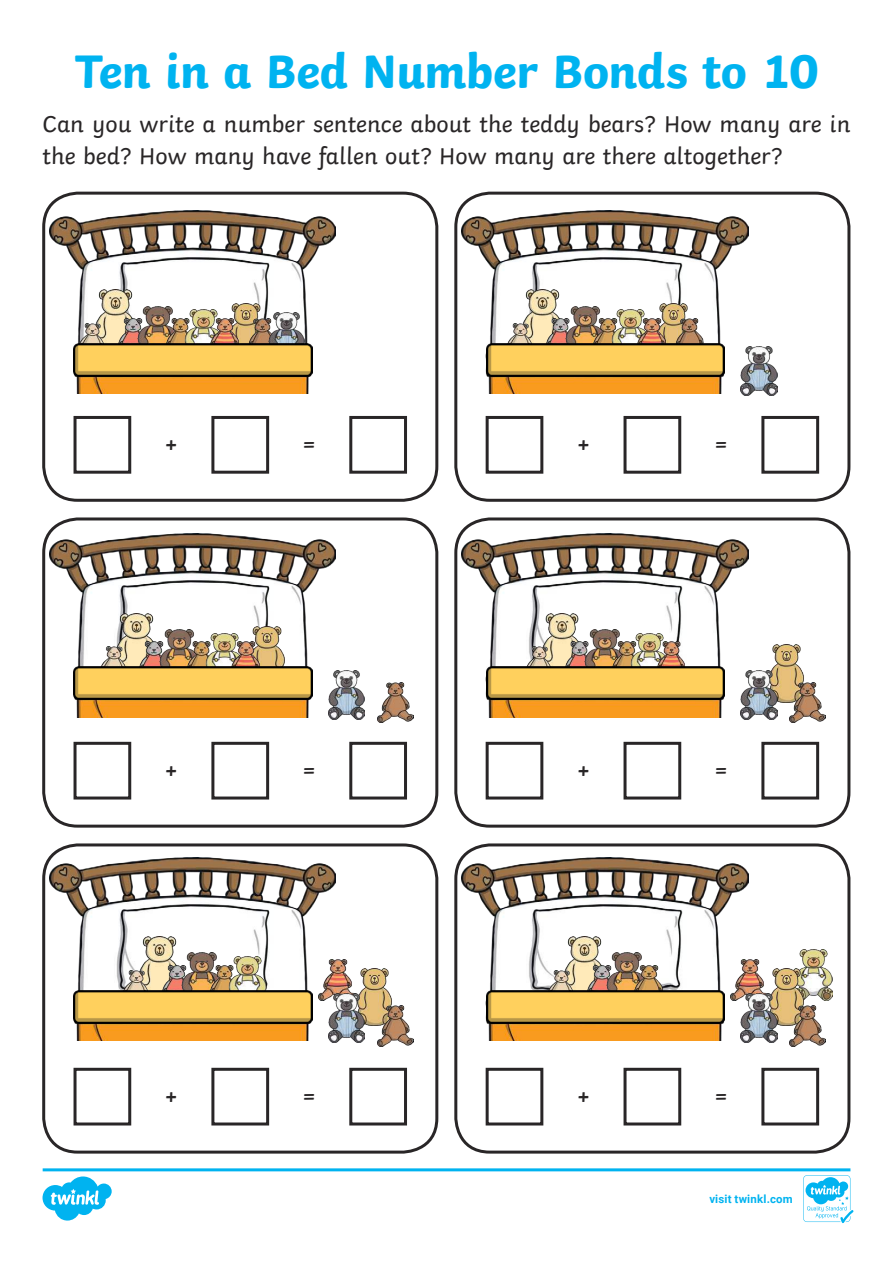
<style>
.page{position:relative;width:893px;height:1263px;background:#fff}
.page>*{position:absolute;margin:0;border:0;box-sizing:border-box;transform-origin:0 0}
.t1{font:700 49.5px "Twinkl";letter-spacing:-.01em;color:#00b3f0}
.t2{font:24px/31.5px "Twinkl";color:#292627}
.t3{font:600 24px "Twinkl";color:#292627}
.t4{font:700 11.4px "Roboto";letter-spacing:.02em;color:#00b3f0}
</style>
<div class="page">
<div style="left:42px;top:192px;width:396px;height:310px;border:3px solid #292627;border-radius:34px"></div>
<div style="left:74px;top:416px;width:57px;height:58px;border:3px solid #292627"></div>
<div style="left:211px;top:416px;width:58px;height:58px;border:3px solid #292627"></div>
<div style="left:349px;top:416px;width:58px;height:58px;border:3px solid #292627"></div>
<div style="left:42px;top:517px;width:396px;height:311px;border:3px solid #292627;border-radius:34px"></div>
<div style="left:74px;top:742px;width:57px;height:57px;border:3px solid #292627"></div>
<div style="left:211px;top:742px;width:58px;height:57px;border:3px solid #292627"></div>
<div style="left:349px;top:742px;width:58px;height:57px;border:3px solid #292627"></div>
<div style="left:42px;top:843px;width:396px;height:310px;border:3px solid #292627;border-radius:34px"></div>
<div style="left:74px;top:1068px;width:57px;height:57px;border:3px solid #292627"></div>
<div style="left:211px;top:1068px;width:58px;height:57px;border:3px solid #292627"></div>
<div style="left:349px;top:1068px;width:58px;height:57px;border:3px solid #292627"></div>
<div style="left:454px;top:192px;width:396px;height:310px;border:3px solid #292627;border-radius:34px"></div>
<div style="left:486px;top:416px;width:57px;height:58px;border:3px solid #292627"></div>
<div style="left:623px;top:416px;width:58px;height:58px;border:3px solid #292627"></div>
<div style="left:761px;top:416px;width:58px;height:58px;border:3px solid #292627"></div>
<div style="left:454px;top:517px;width:396px;height:311px;border:3px solid #292627;border-radius:34px"></div>
<div style="left:486px;top:742px;width:57px;height:57px;border:3px solid #292627"></div>
<div style="left:623px;top:742px;width:58px;height:57px;border:3px solid #292627"></div>
<div style="left:761px;top:742px;width:58px;height:57px;border:3px solid #292627"></div>
<div style="left:454px;top:843px;width:396px;height:310px;border:3px solid #292627;border-radius:34px"></div>
<div style="left:486px;top:1068px;width:57px;height:57px;border:3px solid #292627"></div>
<div style="left:623px;top:1068px;width:58px;height:57px;border:3px solid #292627"></div>
<div style="left:761px;top:1068px;width:58px;height:57px;border:3px solid #292627"></div>
<img style="left:49px;top:210px;width:287px;height:184px">
<img style="left:90px;top:290px;width:51px;height:53px">
<img style="left:114px;top:318px;width:24px;height:25px">
<img style="left:138px;top:306px;width:41px;height:37px">
<img style="left:161px;top:318px;width:23px;height:25px">
<img style="left:184px;top:310px;width:38px;height:33px">
<img style="left:224px;top:303px;width:44px;height:40px">
<img style="left:206px;top:318px;width:36px;height:25px">
<img style="left:245px;top:318px;width:23px;height:25px">
<img style="left:268px;top:312px;width:36px;height:31px">
<img style="left:75px;top:323px;width:32px;height:20px">
<img style="left:74px;top:343px;width:238px;height:34px">
<img style="left:462px;top:210px;width:286px;height:184px">
<img style="left:517px;top:290px;width:52px;height:53px">
<img style="left:541px;top:318px;width:24px;height:25px">
<img style="left:565px;top:306px;width:41px;height:37px">
<img style="left:588px;top:318px;width:24px;height:25px">
<img style="left:612px;top:310px;width:38px;height:33px">
<img style="left:651px;top:303px;width:44px;height:40px">
<img style="left:633px;top:318px;width:36px;height:25px">
<img style="left:672px;top:318px;width:36px;height:25px">
<img style="left:741px;top:347px;width:36px;height:49px">
<img style="left:502px;top:323px;width:32px;height:20px">
<img style="left:486px;top:343px;width:238px;height:34px">
<img style="left:49px;top:534px;width:287px;height:183px">
<img style="left:111px;top:613px;width:52px;height:54px">
<img style="left:135px;top:642px;width:24px;height:25px">
<img style="left:159px;top:629px;width:41px;height:38px">
<img style="left:182px;top:642px;width:24px;height:25px">
<img style="left:206px;top:633px;width:38px;height:34px">
<img style="left:245px;top:627px;width:44px;height:40px">
<img style="left:227px;top:642px;width:36px;height:25px">
<img style="left:377px;top:682px;width:36px;height:41px">
<img style="left:329px;top:670px;width:36px;height:49px">
<img style="left:96px;top:647px;width:32px;height:20px">
<img style="left:74px;top:667px;width:238px;height:33px">
<img style="left:462px;top:534px;width:286px;height:183px">
<img style="left:536px;top:613px;width:52px;height:54px">
<img style="left:560px;top:642px;width:24px;height:25px">
<img style="left:584px;top:629px;width:41px;height:38px">
<img style="left:607px;top:642px;width:24px;height:25px">
<img style="left:631px;top:633px;width:38px;height:34px">
<img style="left:771px;top:645px;width:33px;height:57px">
<img style="left:652px;top:642px;width:37px;height:25px">
<img style="left:789px;top:682px;width:36px;height:41px">
<img style="left:741px;top:670px;width:36px;height:49px">
<img style="left:521px;top:647px;width:32px;height:20px">
<img style="left:486px;top:667px;width:238px;height:33px">
<img style="left:49px;top:857px;width:287px;height:183px">
<img style="left:360px;top:968px;width:37px;height:58px">
<img style="left:318px;top:960px;width:36px;height:40px">
<img style="left:377px;top:1006px;width:36px;height:40px">
<img style="left:329px;top:993px;width:36px;height:49px">
<img style="left:134px;top:937px;width:51px;height:53px">
<img style="left:158px;top:965px;width:24px;height:25px">
<img style="left:182px;top:953px;width:41px;height:37px">
<img style="left:205px;top:965px;width:23px;height:25px">
<img style="left:228px;top:957px;width:38px;height:33px">
<img style="left:119px;top:970px;width:32px;height:20px">
<img style="left:74px;top:990px;width:238px;height:33px">
<img style="left:462px;top:857px;width:286px;height:183px">
<img style="left:799px;top:949px;width:34px;height:52px">
<img style="left:772px;top:968px;width:37px;height:58px">
<img style="left:731px;top:960px;width:35px;height:40px">
<img style="left:789px;top:1006px;width:36px;height:40px">
<img style="left:741px;top:993px;width:36px;height:49px">
<img style="left:558px;top:937px;width:52px;height:53px">
<img style="left:582px;top:965px;width:25px;height:25px">
<img style="left:607px;top:953px;width:40px;height:37px">
<img style="left:630px;top:965px;width:36px;height:25px">
<img style="left:544px;top:970px;width:32px;height:20px">
<img style="left:486px;top:990px;width:238px;height:33px">
<svg style="left:43px;top:1168px;width:810px;height:55px"></svg>
<h1 class="t1" style="left:74px;top:31px;width:746px">Ten in a Bed Number Bonds to 10</h1>
<p class="t2" style="left:42px;top:111px;width:809px">Can you write a number sentence about the teddy bears? How many are in the bed? How many have fallen out? How many are there altogether?</p>
<p class="t3" style="left:164px;top:430px;width:16px">+</p>
<p class="t3" style="left:302px;top:430px;width:16px">=</p>
<p class="t3" style="left:576px;top:430px;width:16px">+</p>
<p class="t3" style="left:714px;top:430px;width:16px">=</p>
<p class="t3" style="left:164px;top:756px;width:16px">+</p>
<p class="t3" style="left:302px;top:756px;width:16px">=</p>
<p class="t3" style="left:576px;top:756px;width:16px">+</p>
<p class="t3" style="left:714px;top:756px;width:16px">=</p>
<p class="t3" style="left:164px;top:1082px;width:16px">+</p>
<p class="t3" style="left:302px;top:1082px;width:16px">=</p>
<p class="t3" style="left:576px;top:1082px;width:16px">+</p>
<p class="t3" style="left:714px;top:1082px;width:16px">=</p>
<p class="t4" style="left:709px;top:1192px;width:85px">visit twinkl.com</p>
</div>
